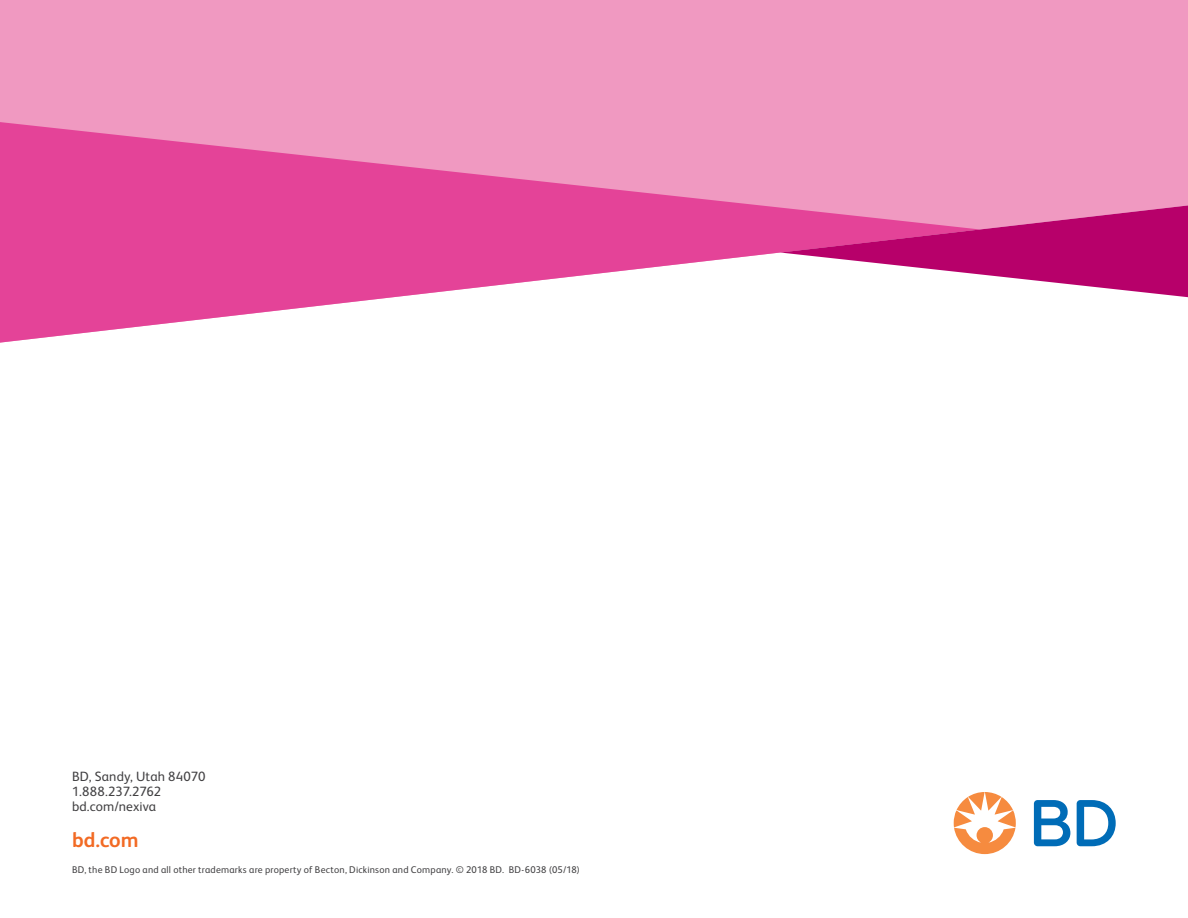
<style>
.page{position:relative;width:1188px;height:918px;background:#fff}
.page>*{position:absolute;margin:0;border:0;box-sizing:border-box;transform-origin:0 0}
.t1{font:700 21px "FS Albert Pro";color:#f26a24}
.t2{font:13.5px/15px "FS Albert Pro";letter-spacing:.01em;color:#414042}
.t3{font:9.75px "FS Albert Pro";letter-spacing:.02em;color:#414042}
</style>
<div class="page">
<svg style="left:1034px;top:800px;width:82px;height:46px"></svg>
<svg style="left:954px;top:792px;width:62px;height:62px"></svg>
<div style="left:0;top:0;width:1188px;height:298px;background:#f099c1"></div>
<svg style="left:0;top:122px;width:980px;height:221px;fill:#e44398"></svg>
<svg style="left:780px;top:205px;width:408px;height:92px"></svg>
<h2 class="t2" style="left:72px;top:768px;width:135px">BD, Sandy, Utah 84070<br>1.888.237.2762 bd.com/nexiva</h2>
<h1 class="t1" style="left:72px;top:825px;width:68px">bd.com</h1>
<p class="t3" style="left:72px;top:863px;width:510px">BD, the BD Logo and all other trademarks are property of Becton, Dickinson and Company. © 2018 BD. BD-6038 (05/18)</p>
</div>
